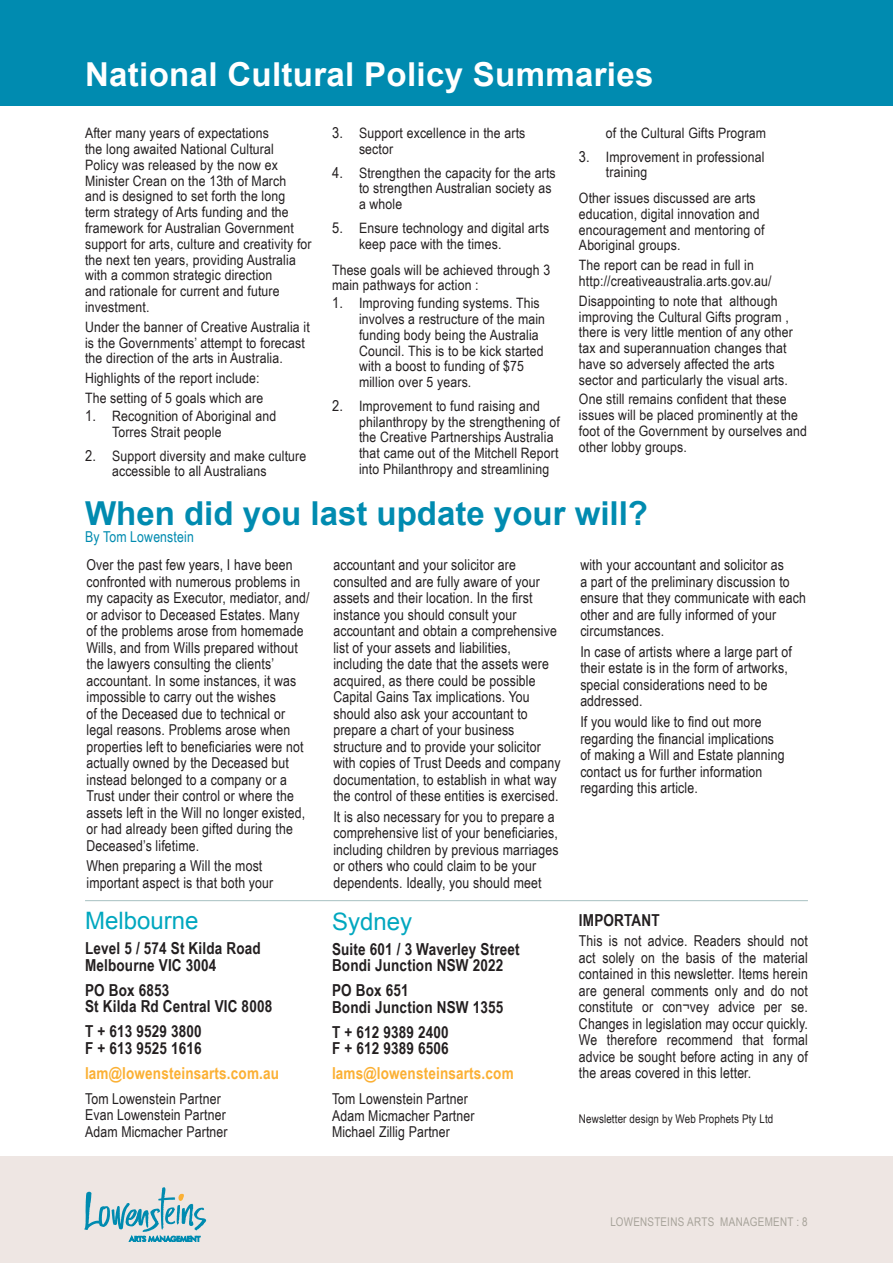
<style>
.page{position:relative;width:893px;height:1263px;background:#fff}
.page>*{position:absolute;margin:0;border:0;box-sizing:border-box;transform-origin:0 0}
.t1{font:700 33px "Arial";letter-spacing:.01em;color:#fff}
.t2{font:700 33px "Arial";color:#008bb0}
.t3{font:24px "Arial";color:#00a7bf}
.t4{font:700 16.5px/16.5px "Arial Narrow";letter-spacing:.01em;color:#231f20}
.t5{font:700 16.5px "Arial Narrow";letter-spacing:.01em;color:#fbb034}
.t6{font:15px/16.5px "Arial Narrow";letter-spacing:.01em;color:#231f20}
.t7{font:15px "Arial Narrow";letter-spacing:.01em;color:#008bb0}
.t8{font:14.4px/15.8px "Arial Narrow";letter-spacing:.01em;color:#231f20;scale:1.05 1}
.t9{font:12px "Arial Narrow";letter-spacing:.01em;color:#231f20}
.t10{font:12px "Arial Narrow";letter-spacing:.025em;color:#a7a39a}
.s1{font-size:15px}
</style>
<div class="page">
<div style="left:0;top:0;width:893px;height:106px;background:#008bb0"></div>
<div style="left:0;top:1157px;width:893px;height:106px;background:#eee6e3"></div>
<svg style="left:84px;top:1187px;width:122px;height:55px"></svg>
<hr style="left:85px;top:900px;width:723px;height:1px;background:#a7c1c2">
<h1 class="t1" style="left:85px;top:53px;width:570px">National Cultural Policy Summaries</h1>
<p class="t8" style="left:85px;top:124px;width:217px">After many years of expectations<br>the long awaited National Cultural<br>Policy was released by the now ex Minister Crean on the 13th of March<br>and is designed to set forth the long term strategy of Arts funding and the framework for Australian Government support for arts, culture and creativity for the next ten years, providing Australia with a common strategic direction<br>and rationale for current and future investment.</p>
<p class="t8" style="left:85px;top:318px;width:216px">Under the banner of Creative Australia it is the Governments’ attempt to forecast the direction of the arts in Australia.</p>
<p class="t8" style="left:85px;top:368px;width:171px;line-height:19.8px">Highlights of the report include:<br>The setting of 5 goals which are</p>
<p class="t8" style="left:112px;top:407px;width:158px;text-indent:-27px"><span class="s1">1.</span> Recognition of Aboriginal and<br>Torres Strait people</p>
<p class="t8" style="left:112px;top:447px;width:187px;text-indent:-27px"><span class="s1">2.</span> Support diversity and make culture accessible to all Australians</p>
<p class="t8" style="left:359px;top:125px;width:160px;text-indent:-27px"><span class="s1">3.</span> Support excellence in the arts sector</p>
<p class="t8" style="left:359px;top:164px;width:189px;text-indent:-27px"><span class="s1">4.</span> Strengthen the capacity for the arts to strengthen Australian society as a whole</p>
<p class="t8" style="left:359px;top:220px;width:183px;text-indent:-27px"><span class="s1">5.</span> Ensure technology and digital arts keep pace with the times.</p>
<p class="t8" style="left:332px;top:261px;width:209px">These goals will be achieved through 3 main pathways for action :</p>
<p class="t8" style="left:359px;top:295px;width:179px;text-indent:-27px"><span class="s1">1.</span> Improving funding systems. This involves a restructure of the main funding body being the Australia<br>Council. This is to be kick started with a boost to funding of $75 million over 5 years.</p>
<p class="t8" style="left:359px;top:397px;width:193px;text-indent:-27px"><span class="s1">2.</span> Improvement to fund raising and philanthropy by the strengthening of the Creative Partnerships Australia that came out of the Mitchell Report into Philanthropy and streamlining</p>
<p class="t8" style="left:606px;top:125px;width:154px">of the Cultural Gifts Program</p>
<p class="t8" style="left:606px;top:148px;width:152px;text-indent:-27px"><span class="s1">3.</span> Improvement in professional training</p>
<p class="t8" style="left:579px;top:190px;width:178px">Other issues discussed are arts education, digital innovation and encouragement and mentoring of<br>Aboriginal groups.</p>
<p class="t8" style="left:579px;top:257px;width:185px">The report can be read in full in http://creativeaustralia.arts.gov.au/</p>
<p class="t8" style="left:579px;top:292px;width:205px">Disappointing to note that although improving the Cultural Gifts program , there is very little mention of any other tax and superannuation changes that have so adversely affected the arts sector and particularly the visual arts.</p>
<p class="t8" style="left:579px;top:391px;width:219px">One still remains confident that these issues will be placed prominently at the foot of the Government by ourselves and other lobby groups.</p>
<h1 class="t2" style="left:85px;top:492px;width:564px">When did you last update your will?</h1>
<p class="t7" style="left:85px;top:525px;width:110px">By Tom Lowenstein</p>
<p class="t6" style="left:86px;top:556px;width:225px">Over the past few years, I have been confronted with numerous problems in my capacity as Executor, mediator, and/ or advisor to Deceased Estates. Many of the problems arose from homemade Wills, and from Wills prepared without the lawyers consulting the clients’ accountant. In some instances, it was impossible to carry out the wishes<br>of the Deceased due to technical or legal reasons. Problems arose when properties left to beneficiaries were not actually owned by the Deceased but instead belonged to a company or a Trust under their control or where the assets left in the Will no longer existed, or had already been gifted during the Deceased’s lifetime.</p>
<p class="t6" style="left:86px;top:857px;width:188px">When preparing a Will the most important aspect is that both your</p>
<h2 class="t3" style="left:85px;top:905px;width:115px">Melbourne</h2>
<p class="t4" style="left:85px;top:939px;width:177px">Level 5 / 574 St Kilda Road<br>Melbourne VIC 3004</p>
<p class="t4" style="left:85px;top:981px;width:189px">PO Box 6853<br>St Kilda Rd Central VIC 8008</p>
<p class="t4" style="left:85px;top:1022px;width:118px">T + 613 9529 3800<br>F + 613 9525 1616</p>
<p class="t5" style="left:85px;top:1060px;width:196px">lam@lowensteinsarts.com.au</p>
<p class="t6" style="left:85px;top:1090px;width:144px">Tom Lowenstein Partner<br>Evan Lowenstein Partner<br>Adam Micmacher Partner</p>
<p class="t6" style="left:333px;top:556px;width:229px">accountant and your solicitor are consulted and are fully aware of your assets and their location. In the first instance you should consult your accountant and obtain a comprehensive list of your assets and liabilities, including the date that the assets were acquired, as there could be possible Capital Gains Tax implications. You should also ask your accountant to prepare a chart of your business structure and to provide your solicitor with copies of Trust Deeds and company documentation, to establish in what way the control of these entities is exercised.</p>
<p class="t6" style="left:333px;top:808px;width:227px">It is also necessary for you to prepare a comprehensive list of your beneficiaries, including children by previous marriages or others who could claim to be your dependents. Ideally, you should meet</p>
<h2 class="t3" style="left:332px;top:906px;width:82px">Sydney</h2>
<p class="t4" style="left:332px;top:940px;width:189px">Suite 601 / 3 Waverley Street<br>Bondi Junction NSW 2022</p>
<p class="t4" style="left:332px;top:981px;width:173px">PO Box 651<br>Bondi Junction NSW 1355</p>
<p class="t4" style="left:332px;top:1023px;width:118px">T + 612 9389 2400<br>F + 612 9389 6506</p>
<p class="t5" style="left:332px;top:1061px;width:183px">lams@lowensteinsarts.com</p>
<p class="t6" style="left:332px;top:1090px;width:144px">Tom Lowenstein Partner<br>Adam Micmacher Partner<br>Michael Zillig Partner</p>
<p class="t6" style="left:580px;top:556px;width:227px">with your accountant and solicitor as<br>a part of the preliminary discussion to ensure that they communicate with each other and are fully informed of your circumstances.</p>
<p class="t6" style="left:580px;top:643px;width:213px">In case of artists where a large part of their estate is in the form of artworks, special considerations need to be addressed.</p>
<p class="t6" style="left:580px;top:713px;width:206px">If you would like to find out more regarding the financial implications of making a Will and Estate planning contact us for further information regarding this article.</p>
<p class="t4" style="left:579px;top:911px;width:82px">IMPORTANT</p>
<p class="t6" style="left:579px;top:932px;width:230px;text-align:justify">This is not advice. Readers should not act solely on the basis of the material contained in this newsletter. Items herein are general comments only and do not constitute or con¬vey advice per se.<br>Changes in legislation may occur quickly.<br>We therefore recommend that formal advice be sought before acting in any of the areas covered in this letter.</p>
<p class="t9" style="left:579px;top:1110px;width:196px">Newsletter design by Web Prophets Pty Ltd</p>
<p class="t10" style="left:611px;top:1212px;width:198px">LOWENSTEINS ARTS MANAGEMENT : 8</p>
</div>
